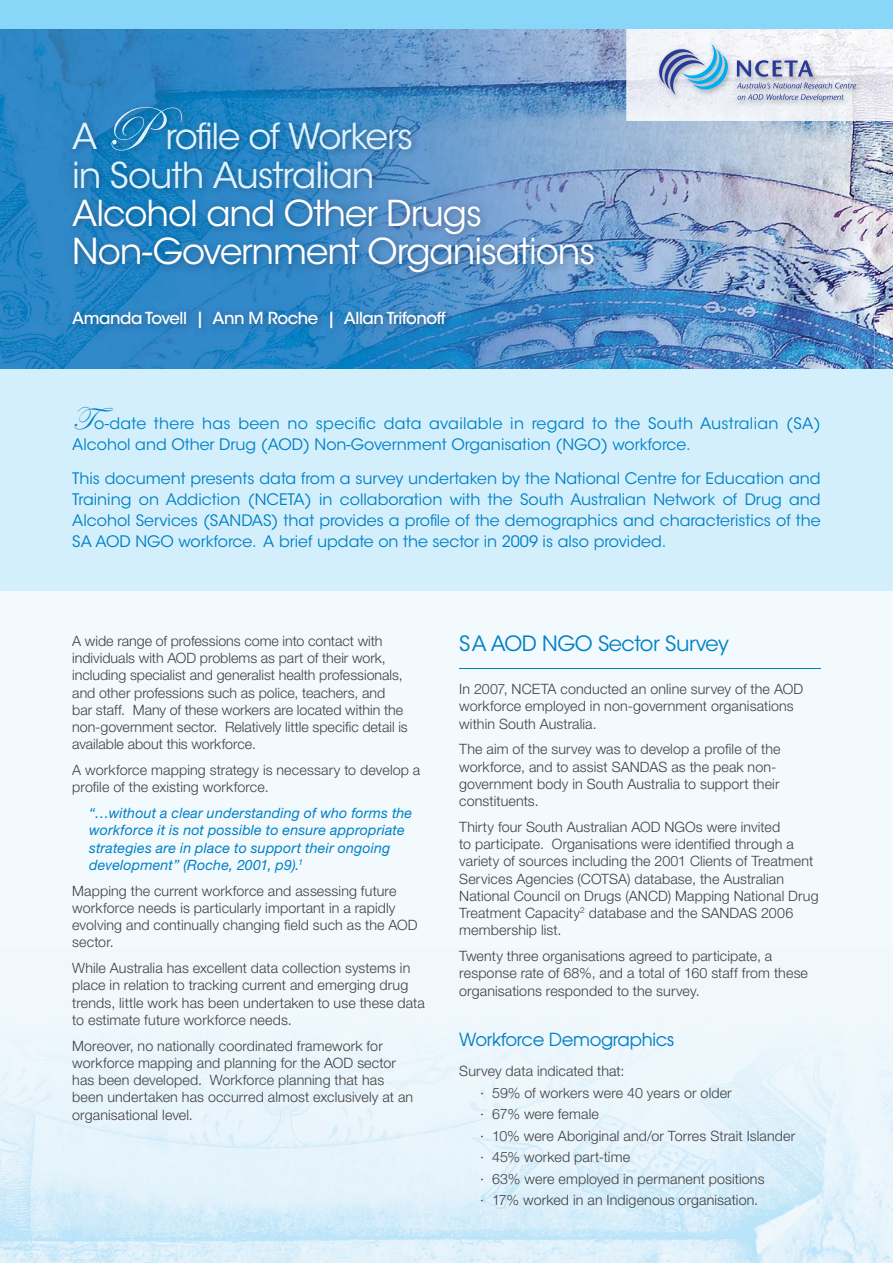
<style>
.page{position:relative;width:893px;height:1263px;background:#f2fafe}
.page>*{position:absolute;margin:0;border:0;box-sizing:border-box;transform-origin:0 0}
.t1{font:35.55px/38.4px "ITC Avant Garde Std";letter-spacing:-.03em;color:#fff}
.t2{font:35.55px/38.4px "ITC Avant Garde Std";letter-spacing:-.035em;color:#def2fd}
.t3{font:21px "ITC Avant Garde Std";letter-spacing:-.02em;color:#0080c5}
.t4{font:18px "Avant Garde";letter-spacing:-.02em;color:#0080c5}
.t5{font:500 16.5px "ITC Avant Garde Std";letter-spacing:-.025em;color:#fff}
.t6{font:15.75px/21px "ITC Avant Garde Std";color:#0080c5}
.t7{font:300 14.25px/17.2px "Helvetica Neue LT Std";letter-spacing:.005em;color:#404041}
.t8{font:italic 14.25px/17.2px "Helvetica Neue LT Std";letter-spacing:.01em;color:#0080c5}
.s1{font-family:"Edwardian Script ITC";font-size:64.05px}
.s2{font-family:"Edwardian Script ITC";font-size:33px}
</style>
<div class="page">
<img style="left:0;top:1047px;width:893px;height:216px">
<img style="left:0;top:29px;width:874px;height:340px">
<img style="left:67px;top:306px;width:386px;height:29px">
<img style="left:67px;top:102px;width:534px;height:178px">
<img style="left:626px;top:29px;width:267px;height:92px">
<div style="left:0;top:0;width:893px;height:29px;background:#88d6f8"></div>
<img style="left:656px;top:41px;width:206px;height:66px">
<svg style="left:737px;top:60px;width:119px;height:28px"></svg>
<svg style="left:737px;top:94px;width:107px;height:8px"></svg>
<svg style="left:657px;top:44px;width:73px;height:51px"></svg>
<hr style="left:459px;top:668px;width:362px;height:1px;background:#0080c5">
<div style="left:0;top:369px;width:893px;height:221px;background:#d3effc"></div>
<h1 class="t2" style="left:72px;top:119px;width:342px">A <span class="s1">P</span> rofile of Workers in South Australian</h1>
<h1 class="t1" style="left:72px;top:196px;width:525px">Alcohol and Other Drugs<br>Non-Government Organisations</h1>
<p class="t5" style="left:72px;top:310px;width:375px">Amanda Tovell | Ann M Roche | Allan Trifonoff</p>
<p class="t6" style="left:72px;top:414px;width:750px"><span class="s2">T</span>o-date there has been no specific data available in regard to the South Australian (SA)<br>Alcohol and Other Drug (AOD) Non-Government Organisation (NGO) workforce.</p>
<p class="t6" style="left:72px;top:469px;width:750px;text-align:justify">This document presents data from a survey undertaken by the National Centre for Education and Training on Addiction (NCETA) in collaboration with the South Australian Network of Drug and Alcohol Services (SANDAS) that provides a profile of the demographics and characteristics of the SA AOD NGO workforce. A brief update on the sector in 2009 is also provided.</p>
<p class="t7" style="left:72px;top:634px;width:337px">A wide range of professions come into contact with individuals with AOD problems as part of their work, including specialist and generalist health professionals, and other professions such as police, teachers, and bar staff. Many of these workers are located within the non-government sector. Relatively little specific detail is available about this workforce.</p>
<p class="t7" style="left:72px;top:763px;width:350px">A workforce mapping strategy is necessary to develop a profile of the existing workforce.</p>
<p class="t8" style="left:89px;top:806px;width:324px">“…without a clear understanding of who forms the workforce it is not possible to ensure appropriate strategies are in place to support their ongoing development” (Roche, 2001, p9).<sup>1</sup></p>
<p class="t7" style="left:72px;top:884px;width:347px">Mapping the current workforce and assessing future workforce needs is particularly important in a rapidly evolving and continually changing field such as the AOD sector.</p>
<p class="t7" style="left:72px;top:961px;width:354px">While Australia has excellent data collection systems in place in relation to tracking current and emerging drug trends, little work has been undertaken to use these data to estimate future workforce needs.</p>
<p class="t7" style="left:72px;top:1039px;width:342px">Moreover, no nationally coordinated framework for workforce mapping and planning for the AOD sector has been developed. Workforce planning that has been undertaken has occurred almost exclusively at an organisational level.</p>
<h2 class="t3" style="left:459px;top:634px;width:271px">SA AOD NGO Sector Survey</h2>
<p class="t7" style="left:459px;top:682px;width:345px">In 2007, NCETA conducted an online survey of the AOD workforce employed in non-government organisations within South Australia.</p>
<p class="t7" style="left:459px;top:742px;width:323px">The aim of the survey was to develop a profile of the workforce, and to assist SANDAS as the peak non&shy;government body in South Australia to support their constituents.</p>
<p class="t7" style="left:459px;top:820px;width:361px">Thirty four South Australian AOD NGOs were invited<br>to participate. Organisations were identified through a variety of sources including the 2001 Clients of Treatment Services Agencies (COTSA) database, the Australian National Council on Drugs (ANCD) Mapping National Drug Treatment Capacity<sup>2</sup> database and the SANDAS 2006 membership list.</p>
<p class="t7" style="left:459px;top:949px;width:350px">Twenty three organisations agreed to participate, a response rate of 68%, and a total of 160 staff from these organisations responded to the survey.</p>
<p class="t4" style="left:459px;top:1033px;width:216px">Workforce Demographics</p>
<p class="t7" style="left:480px;top:1062px;width:316px;line-height:21.5px;text-indent:-21px">Survey data indicated that:<br>· 59% of workers were 40 years or older<br>· 67% were female<br>· 10% were Aboriginal and/or Torres Strait Islander · 45% worked part-time<br>· 63% were employed in permanent positions<br>· 17% worked in an Indigenous organisation.</p>
</div>
